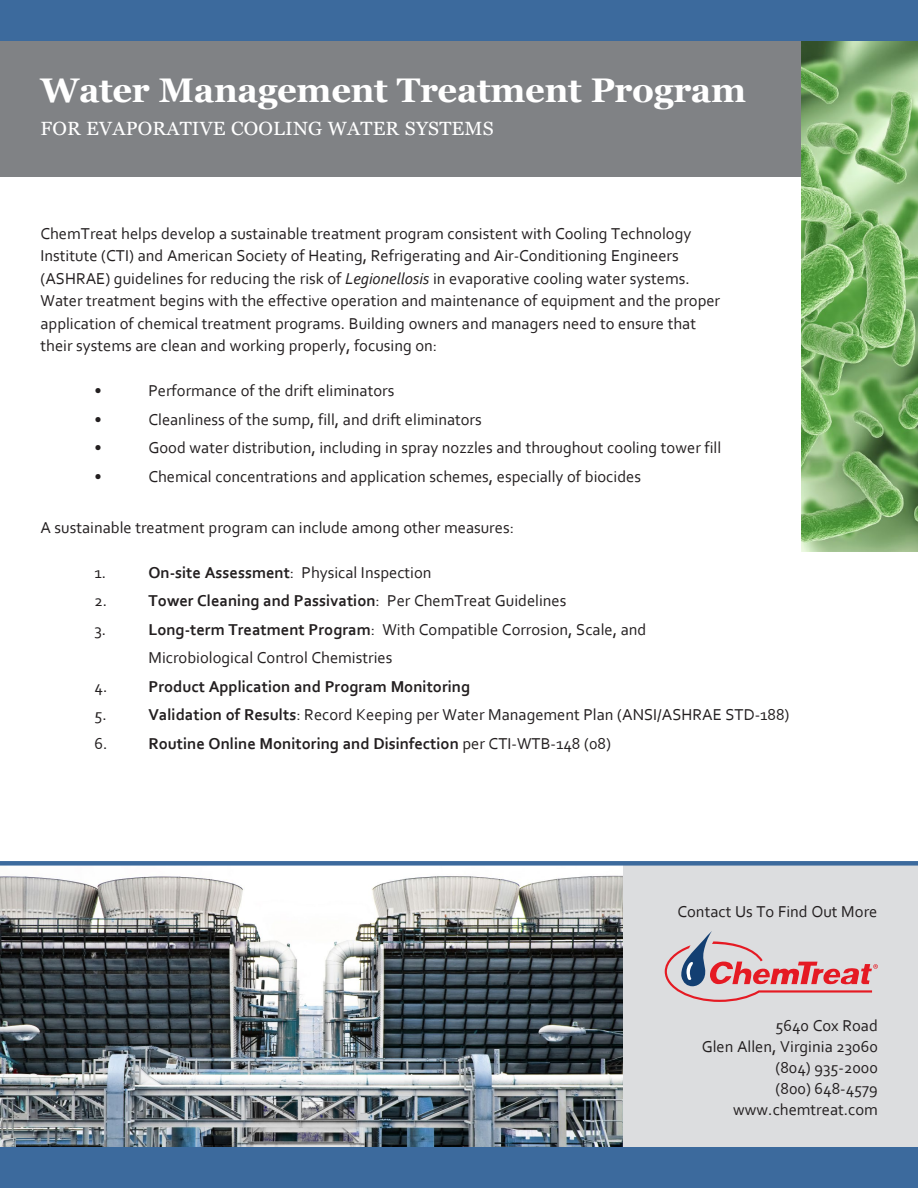
<style>
.page{position:relative;width:918px;height:1188px;background:#fff}
.page>*{position:absolute;margin:0;border:0;box-sizing:border-box;transform-origin:0 0}
.t1{font:700 34.2px "Georgia";letter-spacing:-.01em;color:#fff}
.t2{font:19.05px "Georgia";letter-spacing:.01em;color:#fff}
.t3{font:16.5px/22.5px "Corbel";color:#231f20}
.t4{font:700 16.5px "Corbel";color:#231f20}
.s1{font-style:italic}
.s2{font-weight:700}
.s3{font-weight:400}
</style>
<div class="page">
<div style="left:0;top:40px;width:918px;height:137px;background:#808285"></div>
<div style="left:0;top:864px;width:918px;height:284px;background:#dcdddf"></div>
<svg style="left:665px;top:931px;width:213px;height:71px"></svg>
<img style="left:801px;top:40px;width:117px;height:511px">
<div style="left:0;top:0;width:918px;height:40px;background:#3c6a9d"></div>
<img style="left:0;top:866px;width:622px;height:282px">
<div style="left:0;top:861px;width:918px;height:5px;background:#3c6a9d"></div>
<div style="left:0;top:1148px;width:918px;height:40px;background:#3c6a9d"></div>
<h1 class="t1" style="left:40px;top:68px;width:707px">Water Management Treatment Program</h1>
<p class="t2" style="left:40px;top:117px;width:453px">FOR EVAPORATIVE COOLING WATER SYSTEMS</p>
<p class="t3" style="left:40px;top:221px;width:681px">ChemTreat helps develop a sustainable treatment program consistent with Cooling Technology Institute (CTI) and American Society of Heating, Refrigerating and Air-Conditioning Engineers (ASHRAE) guidelines for reducing the risk of <span class="s1">Legionellosis</span> in evaporative cooling water systems.<br>Water treatment begins with the effective operation and maintenance of equipment and the proper application of chemical treatment programs. Building owners and managers need to ensure that their systems are clean and working properly, focusing on:</p>
<p class="t3" style="left:94px;top:379px;width:9px">•</p>
<p class="t3" style="left:148px;top:379px;width:247px">Performance of the drift eliminators</p>
<p class="t3" style="left:94px;top:407px;width:9px">•</p>
<p class="t3" style="left:148px;top:407px;width:335px">Cleanliness of the sump, fill, and drift eliminators</p>
<p class="t3" style="left:94px;top:436px;width:9px">•</p>
<p class="t3" style="left:148px;top:436px;width:574px">Good water distribution, including in spray nozzles and throughout cooling tower fill</p>
<p class="t3" style="left:94px;top:464px;width:9px">•</p>
<p class="t3" style="left:148px;top:464px;width:494px">Chemical concentrations and application schemes, especially of biocides</p>
<p class="t3" style="left:40px;top:515px;width:475px">A sustainable treatment program can include among other measures:</p>
<p class="t3" style="left:94px;top:560px;width:13px">1.</p>
<p class="t3" style="left:148px;top:560px;width:285px"><span class="s2">On-site Assessment</span>: Physical Inspection</p>
<p class="t3" style="left:94px;top:589px;width:14px">2.</p>
<p class="t4" style="left:148px;top:590px;width:420px">Tower Cleaning and Passivation<span class="s3">: Per ChemTreat Guidelines</span></p>
<p class="t3" style="left:94px;top:617px;width:13px">3.</p>
<p class="t3" style="left:148px;top:614px;width:499px;line-height:28.5px"><span class="s2">Long-term Treatment Program</span>: With Compatible Corrosion, Scale, and<br>Microbiological Control Chemistries</p>
<p class="t3" style="left:94px;top:674px;width:14px">4.</p>
<p class="t4" style="left:148px;top:676px;width:323px">Product Application and Program Monitoring</p>
<p class="t3" style="left:94px;top:703px;width:14px">5.</p>
<p class="t3" style="left:148px;top:703px;width:643px"><span class="s2">Validation of Results</span>: Record Keeping per Water Management Plan (ANSI/ASHRAE STD-188)</p>
<p class="t3" style="left:94px;top:731px;width:15px">6.</p>
<p class="t4" style="left:148px;top:733px;width:464px">Routine Online Monitoring and Disinfection <span class="s3">per CTI-WTB-148 (08)</span></p>
<p class="t3" style="left:677px;top:899px;width:201px">Contact Us To Find Out More</p>
<p class="t3" style="left:702px;top:1015px;width:178px;line-height:21px;text-align:right">5640 Cox Road<br>Glen Allen, Virginia 23060 (804) 935-2000<br>(800) 648-4579 www.chemtreat.com</p>
</div>
